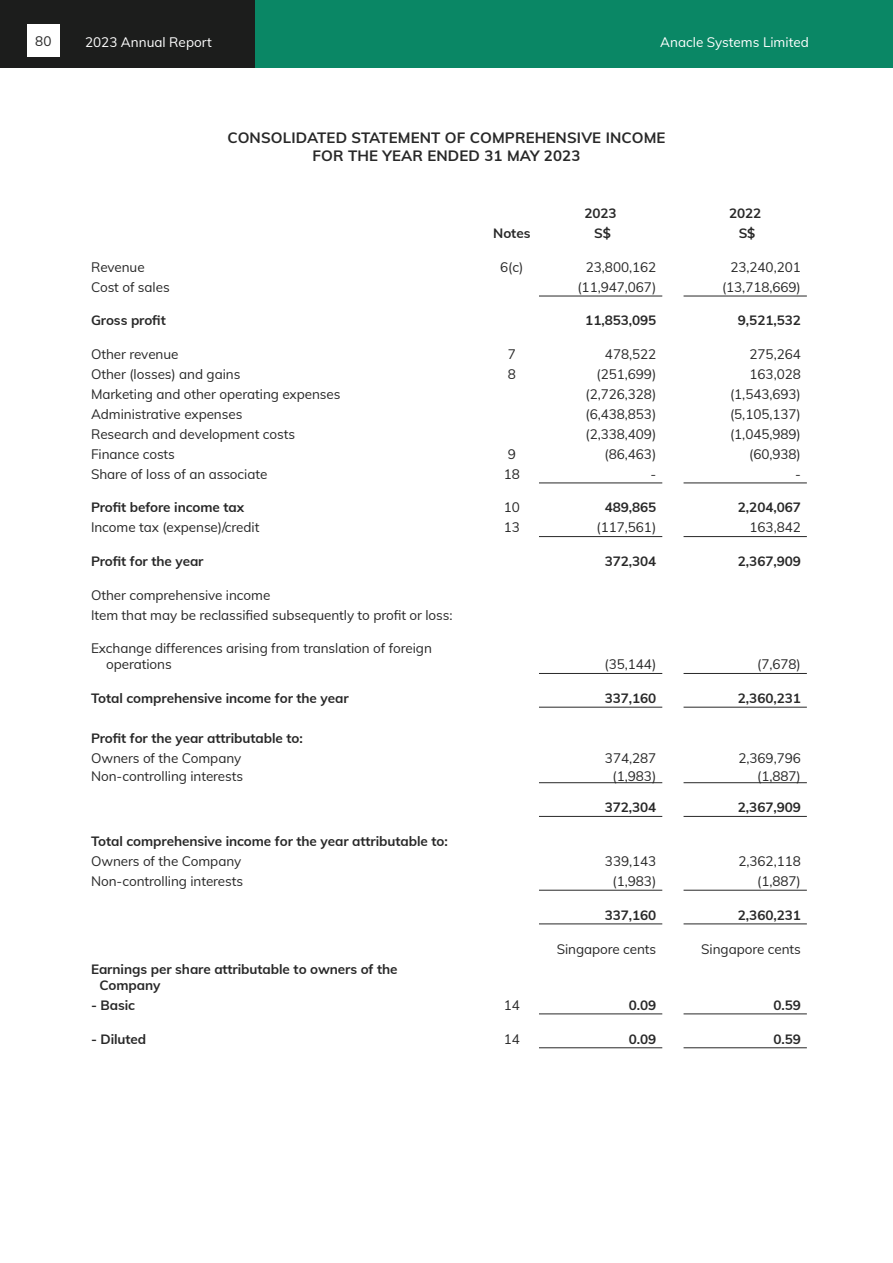
<style>
.page{position:relative;width:893px;height:1263px;background:#fff}
.page>*{position:absolute;margin:0;border:0;box-sizing:border-box;transform-origin:0 0}
.t1{font:700 15px "Mulish";letter-spacing:.01em;color:#282828}
.t2{font:13.5px/16.2px "Mulish";letter-spacing:-.005em;color:#282828}
.t3{font:700 13.5px/16.2px "Mulish";letter-spacing:-.005em;color:#282828}
.t4{font:13.5px "Mulish";color:#fff}
</style>
<div class="page">
<hr style="left:539px;top:296px;width:123px;height:1px;background:#282828">
<hr style="left:684px;top:296px;width:123px;height:1px;background:#282828">
<hr style="left:539px;top:483px;width:123px;height:1px;background:#282828">
<hr style="left:684px;top:483px;width:123px;height:1px;background:#282828">
<hr style="left:539px;top:536px;width:123px;height:1px;background:#282828">
<hr style="left:684px;top:536px;width:123px;height:1px;background:#282828">
<hr style="left:539px;top:673px;width:123px;height:1px;background:#282828">
<hr style="left:684px;top:673px;width:123px;height:1px;background:#282828">
<hr style="left:539px;top:707px;width:123px;height:1px;background:#282828">
<hr style="left:684px;top:707px;width:123px;height:1px;background:#282828">
<hr style="left:539px;top:782px;width:123px;height:1px;background:#282828">
<hr style="left:684px;top:782px;width:123px;height:1px;background:#282828">
<hr style="left:539px;top:816px;width:123px;height:1px;background:#282828">
<hr style="left:684px;top:816px;width:123px;height:1px;background:#282828">
<hr style="left:539px;top:890px;width:123px;height:1px;background:#282828">
<hr style="left:684px;top:890px;width:123px;height:1px;background:#282828">
<hr style="left:539px;top:923px;width:123px;height:1px;background:#282828">
<hr style="left:684px;top:923px;width:123px;height:1px;background:#282828">
<hr style="left:539px;top:1013px;width:123px;height:1px;background:#282828">
<hr style="left:684px;top:1013px;width:123px;height:1px;background:#282828">
<hr style="left:539px;top:1047px;width:123px;height:1px;background:#282828">
<hr style="left:684px;top:1047px;width:123px;height:1px;background:#282828">
<div style="left:0;top:0;width:255px;height:68px;background:#1c1d1c"></div>
<div style="left:255px;top:0;width:638px;height:68px;background:#0a8765"></div>
<div style="left:27px;top:24px;width:33px;height:33px;background:#fff"></div>
<p class="t2" style="left:35px;top:32px;width:18px">80</p>
<p class="t4" style="left:85px;top:32px;width:128px">2023 Annual Report</p>
<p class="t4" style="left:660px;top:32px;width:150px">Anacle Systems Limited</p>
<p class="t1" style="left:227px;top:126px;width:440px">CONSOLIDATED STATEMENT OF COMPREHENSIVE INCOME</p>
<p class="t1" style="left:313px;top:144px;width:269px">FOR THE YEAR ENDED 31 MAY 2023</p>
<p class="t3" style="left:584px;top:205px;width:34px">2023</p>
<p class="t3" style="left:729px;top:205px;width:34px">2022</p>
<p class="t3" style="left:493px;top:225px;width:39px">Notes</p>
<p class="t3" style="left:594px;top:225px;width:18px">S$</p>
<p class="t3" style="left:739px;top:225px;width:18px">S$</p>
<p class="t2" style="left:91px;top:258px;width:55px">Revenue</p>
<p class="t2" style="left:500px;top:258px;width:25px">6(c)</p>
<p class="t2" style="left:586px;top:258px;width:72px">23,800,162</p>
<p class="t2" style="left:730px;top:258px;width:72px">23,240,201</p>
<p class="t2" style="left:91px;top:278px;width:80px">Cost of sales</p>
<p class="t2" style="left:577px;top:278px;width:80px">(11,947,067)</p>
<p class="t2" style="left:722px;top:278px;width:80px">(13,718,669)</p>
<p class="t3" style="left:91px;top:312px;width:76px">Gross profit</p>
<p class="t3" style="left:585px;top:312px;width:72px">11,853,095</p>
<p class="t3" style="left:738px;top:312px;width:64px">9,521,532</p>
<p class="t2" style="left:91px;top:345px;width:89px">Other revenue</p>
<p class="t2" style="left:508px;top:345px;width:10px">7</p>
<p class="t2" style="left:605px;top:345px;width:53px">478,522</p>
<p class="t2" style="left:749px;top:345px;width:53px">275,264</p>
<p class="t2" style="left:91px;top:365px;width:151px">Other (losses) and gains</p>
<p class="t2" style="left:508px;top:365px;width:10px">8</p>
<p class="t2" style="left:597px;top:365px;width:61px">(251,699)</p>
<p class="t2" style="left:749px;top:365px;width:53px">163,028</p>
<p class="t2" style="left:91px;top:385px;width:251px">Marketing and other operating expenses</p>
<p class="t2" style="left:585px;top:385px;width:72px">(2,726,328)</p>
<p class="t2" style="left:730px;top:385px;width:72px">(1,543,693)</p>
<p class="t2" style="left:91px;top:405px;width:153px">Administrative expenses</p>
<p class="t2" style="left:585px;top:405px;width:72px">(6,438,853)</p>
<p class="t2" style="left:730px;top:405px;width:72px">(5,105,137)</p>
<p class="t2" style="left:91px;top:425px;width:205px">Research and development costs</p>
<p class="t2" style="left:585px;top:425px;width:72px">(2,338,409)</p>
<p class="t2" style="left:730px;top:425px;width:72px">(1,045,989)</p>
<p class="t2" style="left:91px;top:445px;width:85px">Finance costs</p>
<p class="t2" style="left:508px;top:445px;width:10px">9</p>
<p class="t2" style="left:605px;top:445px;width:53px">(86,463)</p>
<p class="t2" style="left:749px;top:445px;width:53px">(60,938)</p>
<p class="t2" style="left:91px;top:465px;width:178px">Share of loss of an associate</p>
<p class="t2" style="left:504px;top:465px;width:18px">18</p>
<p class="t2" style="left:650px;top:465px;width:7px">-</p>
<p class="t2" style="left:795px;top:465px;width:7px">-</p>
<p class="t3" style="left:91px;top:499px;width:155px">Profit before income tax</p>
<p class="t2" style="left:504px;top:499px;width:18px">10</p>
<p class="t3" style="left:605px;top:499px;width:53px">489,865</p>
<p class="t3" style="left:738px;top:499px;width:64px">2,204,067</p>
<p class="t2" style="left:91px;top:519px;width:170px">Income tax (expense)/credit</p>
<p class="t2" style="left:504px;top:519px;width:18px">13</p>
<p class="t2" style="left:597px;top:519px;width:61px">(117,561)</p>
<p class="t2" style="left:749px;top:519px;width:53px">163,842</p>
<p class="t3" style="left:91px;top:552px;width:114px">Profit for the year</p>
<p class="t3" style="left:605px;top:552px;width:53px">372,304</p>
<p class="t3" style="left:738px;top:552px;width:64px">2,367,909</p>
<p class="t2" style="left:91px;top:586px;width:181px">Other comprehensive income</p>
<p class="t2" style="left:91px;top:606px;width:363px">Item that may be reclassified subsequently to profit or loss:</p>
<p class="t2" style="left:106px;top:639px;width:327px;text-indent:-15px">Exchange differences arising from translation of foreign operations</p>
<p class="t2" style="left:605px;top:656px;width:53px">(35,144)</p>
<p class="t2" style="left:757px;top:656px;width:45px">(7,678)</p>
<p class="t3" style="left:91px;top:689px;width:259px">Total comprehensive income for the year</p>
<p class="t3" style="left:605px;top:689px;width:53px">337,160</p>
<p class="t3" style="left:738px;top:689px;width:64px">2,360,231</p>
<p class="t3" style="left:91px;top:729px;width:213px">Profit for the year attributable to:</p>
<p class="t2" style="left:91px;top:749px;width:152px">Owners of the Company</p>
<p class="t2" style="left:605px;top:749px;width:53px">374,287</p>
<p class="t2" style="left:738px;top:749px;width:64px">2,369,796</p>
<p class="t2" style="left:91px;top:767px;width:154px">Non-controlling interests</p>
<p class="t2" style="left:613px;top:767px;width:45px">(1,983)</p>
<p class="t2" style="left:757px;top:767px;width:45px">(1,887)</p>
<p class="t3" style="left:605px;top:798px;width:53px">372,304</p>
<p class="t3" style="left:738px;top:798px;width:64px">2,367,909</p>
<p class="t3" style="left:91px;top:832px;width:358px">Total comprehensive income for the year attributable to:</p>
<p class="t2" style="left:91px;top:852px;width:152px">Owners of the Company</p>
<p class="t2" style="left:605px;top:852px;width:53px">339,143</p>
<p class="t2" style="left:738px;top:852px;width:64px">2,362,118</p>
<p class="t2" style="left:91px;top:872px;width:154px">Non-controlling interests</p>
<p class="t2" style="left:613px;top:872px;width:45px">(1,983)</p>
<p class="t2" style="left:757px;top:872px;width:45px">(1,887)</p>
<p class="t3" style="left:605px;top:906px;width:53px">337,160</p>
<p class="t3" style="left:738px;top:906px;width:64px">2,360,231</p>
<p class="t2" style="left:557px;top:940px;width:101px">Singapore cents</p>
<p class="t2" style="left:701px;top:940px;width:101px">Singapore cents</p>
<p class="t3" style="left:100px;top:960px;width:300px;text-indent:-9px">Earnings per share attributable to owners of the<br>Company</p>
<p class="t3" style="left:91px;top:996px;width:45px">- Basic</p>
<p class="t2" style="left:504px;top:996px;width:18px">14</p>
<p class="t3" style="left:629px;top:996px;width:29px">0.09</p>
<p class="t3" style="left:773px;top:996px;width:29px">0.59</p>
<p class="t3" style="left:91px;top:1030px;width:57px">- Diluted</p>
<p class="t2" style="left:504px;top:1030px;width:18px">14</p>
<p class="t3" style="left:629px;top:1030px;width:29px">0.09</p>
<p class="t3" style="left:773px;top:1030px;width:29px">0.59</p>
</div>
